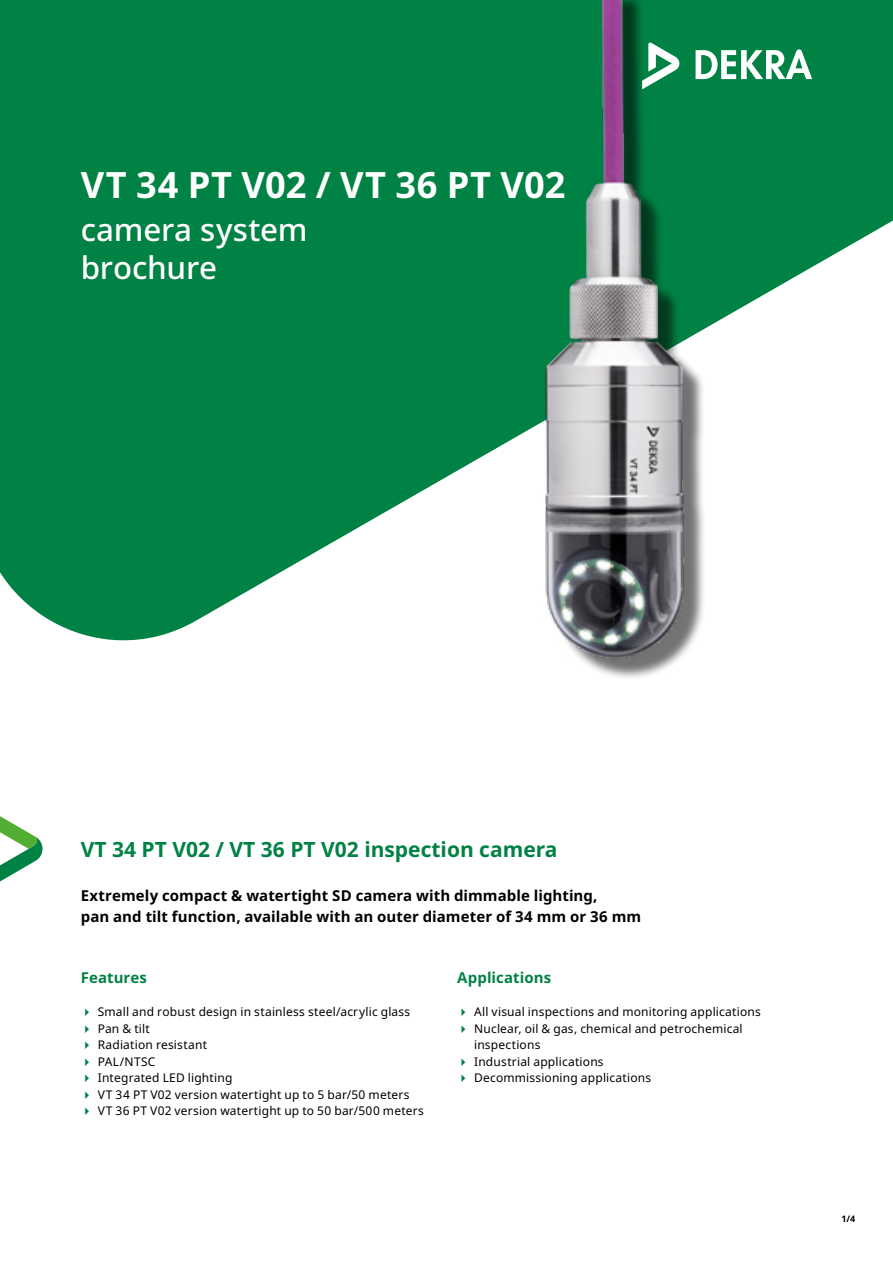
<style>
.page{position:relative;width:893px;height:1263px;background:#fff}
.page>*{position:absolute;margin:0;border:0;box-sizing:border-box;transform-origin:0 0}
.t1{font:700 36.15px "Noto Sans";letter-spacing:.015em;color:#fff}
.t2{font:500 31.35px/37.7px "Noto Sans";letter-spacing:-.005em;color:#fff}
.t3{font:700 21px "Noto Sans";color:#008244}
.t4{font:700 15px/21px "Noto Sans";letter-spacing:.005em;color:#000}
.t5{font:700 15px "Noto Sans";letter-spacing:.005em;color:#008244}
.t6{font:12px/16.5px "Noto Sans";letter-spacing:.015em;color:#000}
.t7{font:700 9px "Noto Sans";color:#000}
</style>
<div class="page">
<div style="left:0;top:0;width:893px;height:641px;background:#008244"></div>
<svg style="left:0;top:816px;width:43px;height:66px"></svg>
<img style="left:338px;top:0;width:550px;height:678px">
<h1 class="t1" style="left:81px;top:164px;width:486px">VT 34 PT V02 / VT 36 PT V02</h1>
<h2 class="t2" style="left:81px;top:211px;width:228px">camera system brochure</h2>
<h3 class="t3" style="left:81px;top:837px;width:478px">VT 34 PT V02 / VT 36 PT V02 inspection camera</h3>
<p class="t4" style="left:81px;top:885px;width:562px">Extremely compact &amp; watertight SD camera with dimmable lighting,<br>pan and tilt function, available with an outer diameter of 34 mm or 36 mm</p>
<p class="t5" style="left:81px;top:969px;width:68px">Features</p>
<p class="t6" style="left:98px;top:1004px;width:328px">Small and robust design in stainless steel/acrylic glass<br>Pan &amp; tilt<br>Radiation resistant<br>PAL/NTSC<br>Integrated LED lighting<br>VT 34 PT V02 version watertight up to 5 bar/50 meters<br>VT 36 PT V02 version watertight up to 50 bar/500 meters</p>
<p class="t5" style="left:457px;top:969px;width:96px">Applications</p>
<p class="t6" style="left:474px;top:1004px;width:288px">All visual inspections and monitoring applications Nuclear, oil &amp; gas, chemical and petrochemical inspections<br>Industrial applications<br>Decommissioning applications</p>
<p class="t7" style="left:841px;top:1213px;width:16px">1/4</p>
</div>
